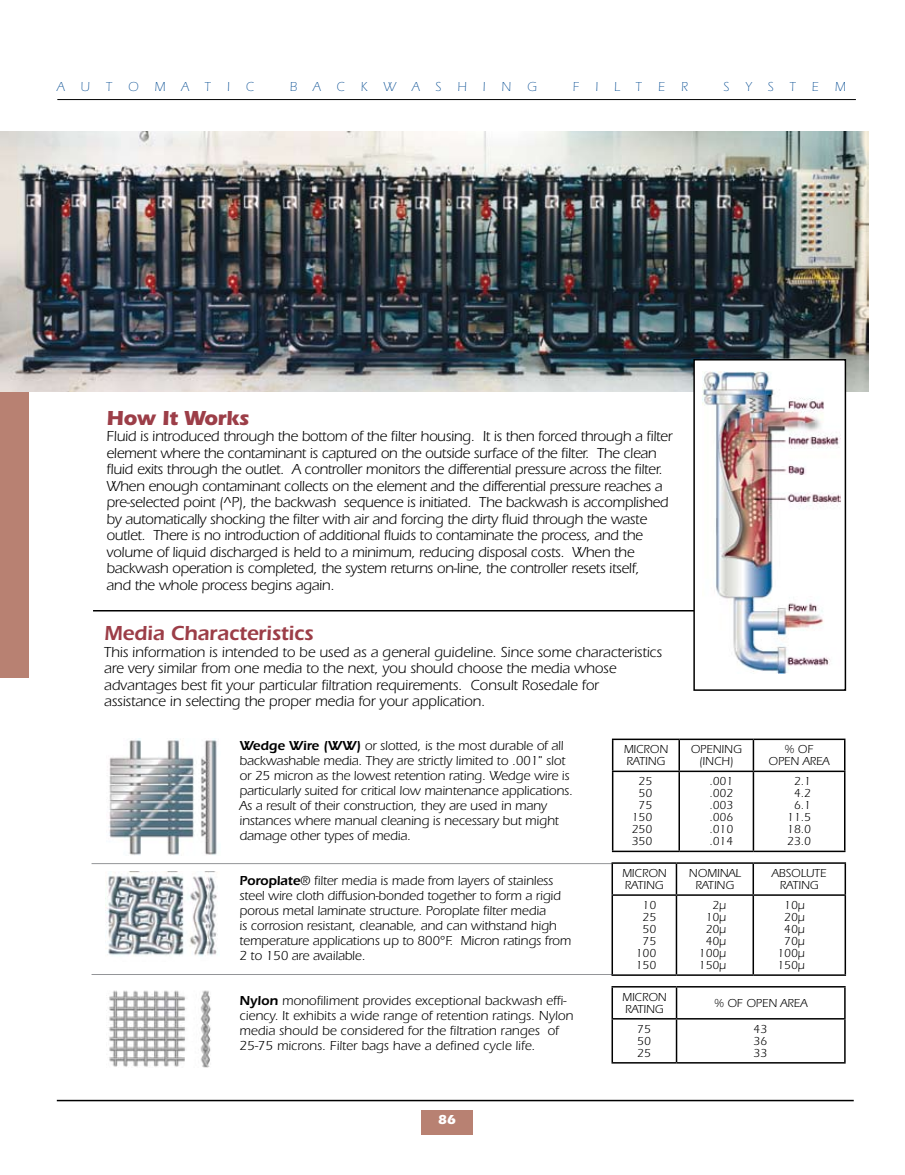
<style>
.page{position:relative;width:905px;height:1175px;background:#fff}
.page>*{position:absolute;margin:0;border:0;box-sizing:border-box;transform-origin:0 0}
.t1{font:600 21px "ITC Eras Std";letter-spacing:-.01em;color:#9c3e48}
.t2{font:700 21px "ITC Eras Std";letter-spacing:-.02em;color:#9c3e48}
.t3{font:15px/16.5px "ITC Eras Std";letter-spacing:-.02em;color:#000}
.t4{font:13.5px/15px "ITC Eras Std";letter-spacing:-.01em;color:#000}
.t5{font:300 13.5px "ITC Eras Std";color:#004990}
.t6{font:700 13.5px "ITC Eras Std";color:#fff}
.t7{font:12px/12px "ITC Eras Std";color:#000;text-align:center}
.s1{font-weight:600}
</style>
<div class="page">
<hr style="left:57px;top:1099px;width:796px;height:2px;background:#000">
<div style="left:0;top:133px;width:28px;height:545px;background:#b88172"></div>
<div style="left:421px;top:1110px;width:52px;height:24px;background:#b88172"></div>
<hr style="left:92px;top:863px;width:559px;height:1px;background:#939598">
<hr style="left:92px;top:974px;width:559px;height:1px;background:#939598">
<hr style="left:93px;top:610px;width:625px;height:1px;background:#000">
<img style="left:1px;top:131px;width:867px;height:261px">
<img style="left:108px;top:738px;width:109px;height:117px">
<svg style="left:613px;top:740px;width:231px;height:110px"></svg>
<hr style="left:612px;top:738px;width:67px;height:2px;background:#000">
<hr style="left:612px;top:740px;width:1px;height:30px;background:#000">
<hr style="left:679px;top:738px;width:74px;height:2px;background:#000">
<hr style="left:678px;top:740px;width:2px;height:30px;background:#000">
<hr style="left:753px;top:738px;width:92px;height:2px;background:#000">
<hr style="left:752px;top:740px;width:2px;height:30px;background:#000">
<hr style="left:844px;top:740px;width:1px;height:30px;background:#000">
<hr style="left:612px;top:770px;width:67px;height:2px;background:#000">
<hr style="left:612px;top:772px;width:1px;height:78px;background:#000">
<hr style="left:679px;top:770px;width:74px;height:2px;background:#000">
<hr style="left:678px;top:772px;width:2px;height:78px;background:#000">
<hr style="left:753px;top:770px;width:92px;height:2px;background:#000">
<hr style="left:752px;top:772px;width:2px;height:78px;background:#000">
<hr style="left:844px;top:772px;width:1px;height:78px;background:#000">
<hr style="left:612px;top:850px;width:67px;height:2px;background:#000">
<hr style="left:679px;top:850px;width:74px;height:2px;background:#000">
<hr style="left:753px;top:850px;width:92px;height:2px;background:#000">
<svg style="left:613px;top:987px;width:231px;height:75px"></svg>
<hr style="left:611px;top:986px;width:65px;height:1px;background:#000">
<hr style="left:611px;top:987px;width:2px;height:31px;background:#000">
<hr style="left:676px;top:986px;width:169px;height:1px;background:#000">
<hr style="left:675px;top:987px;width:2px;height:31px;background:#000">
<hr style="left:844px;top:987px;width:1px;height:31px;background:#000">
<hr style="left:611px;top:1018px;width:65px;height:1px;background:#000">
<hr style="left:611px;top:1019px;width:2px;height:43px;background:#000">
<hr style="left:676px;top:1018px;width:169px;height:1px;background:#000">
<hr style="left:675px;top:1019px;width:2px;height:43px;background:#000">
<hr style="left:844px;top:1019px;width:1px;height:43px;background:#000">
<hr style="left:611px;top:1062px;width:65px;height:1px;background:#000">
<hr style="left:676px;top:1062px;width:169px;height:1px;background:#000">
<div style="left:694px;top:360px;width:151px;height:330px;background:#fff"></div>
<div style="left:693px;top:359px;width:153px;height:332px;border:2px solid #000"></div>
<img style="left:702px;top:371px;width:138px;height:302px">
<svg style="left:613px;top:863px;width:231px;height:111px"></svg>
<hr style="left:611px;top:862px;width:65px;height:1px;background:#000">
<hr style="left:611px;top:863px;width:2px;height:31px;background:#000">
<hr style="left:676px;top:862px;width:77px;height:1px;background:#000">
<hr style="left:675px;top:863px;width:2px;height:31px;background:#000">
<hr style="left:753px;top:862px;width:93px;height:1px;background:#000">
<hr style="left:752px;top:863px;width:2px;height:31px;background:#000">
<hr style="left:844px;top:863px;width:2px;height:31px;background:#000">
<hr style="left:611px;top:894px;width:65px;height:1px;background:#000">
<hr style="left:611px;top:895px;width:2px;height:79px;background:#000">
<hr style="left:676px;top:894px;width:77px;height:1px;background:#000">
<hr style="left:675px;top:895px;width:2px;height:79px;background:#000">
<hr style="left:753px;top:894px;width:93px;height:1px;background:#000">
<hr style="left:752px;top:895px;width:2px;height:79px;background:#000">
<hr style="left:844px;top:895px;width:2px;height:79px;background:#000">
<hr style="left:611px;top:974px;width:65px;height:1px;background:#000">
<hr style="left:676px;top:974px;width:77px;height:1px;background:#000">
<hr style="left:753px;top:974px;width:93px;height:1px;background:#000">
<img style="left:105px;top:872px;width:113px;height:84px">
<img style="left:108px;top:990px;width:103px;height:78px">
<hr style="left:57px;top:99px;width:798px;height:1px;background:#000">
<p class="t5" style="left:57px;top:79px;width:198px">A U T O M A T I C</p>
<p class="t5" style="left:290px;top:79px;width:249px">B A C K W A S H I N G</p>
<p class="t5" style="left:572px;top:79px;width:116px">F I L T E R</p>
<p class="t5" style="left:723px;top:79px;width:124px">S Y S T E M</p>
<h1 class="t2" style="left:106px;top:405px;width:144px">How It Works</h1>
<p class="t3" style="left:106px;top:428px;width:567px">Fluid is introduced through the bottom of the filter housing. It is then forced through a filter element where the contaminant is captured on the outside surface of the filter. The clean fluid exits through the outlet. A controller monitors the differential pressure across the filter.<br>When enough contaminant collects on the element and the differential pressure reaches a pre-selected point (^P), the backwash sequence is initiated. The backwash is accomplished by automatically shocking the filter with air and forcing the dirty fluid through the waste outlet. There is no introduction of additional fluids to contaminate the process, and the volume of liquid discharged is held to a minimum, reducing disposal costs. When the backwash operation is completed, the system returns on-line, the controller resets itself,<br>and the whole process begins again.</p>
<h1 class="t1" style="left:104px;top:621px;width:211px">Media Characteristics</h1>
<p class="t3" style="left:104px;top:644px;width:559px">This information is intended to be used as a general guideline. Since some characteristics are very similar from one media to the next, you should choose the media whose advantages best fit your particular filtration requirements. Consult Rosedale for assistance in selecting the proper media for your application.</p>
<p class="t4" style="left:239px;top:737px;width:335px"><span class="s1">Wedge Wire (WW)</span> or slotted, is the most durable of all backwashable media. They are strictly limited to .001" slot or 25 micron as the lowest retention rating. Wedge wire is particularly suited for critical low maintenance applications.<br>As a result of their construction, they are used in many instances where manual cleaning is necessary but might damage other types of media.</p>
<p class="t4" style="left:239px;top:872px;width:333px"><span class="s1">Poroplate</span>® filter media is made from layers of stainless steel wire cloth diffusion-bonded together to form a rigid porous metal laminate structure. Poroplate filter media<br>is corrosion resistant, cleanable, and can withstand high temperature applications up to 800°F. Micron ratings from 2 to 150 are available.</p>
<p class="t4" style="left:239px;top:992px;width:335px"><span class="s1">Nylon</span> monofiliment provides exceptional backwash effi&shy;ciency. It exhibits a wide range of retention ratings. Nylon media should be considered for the filtration ranges of 25-75 microns. Filter bags have a defined cycle life.</p>
<p class="t6" style="left:438px;top:1111px;width:20px">86</p>
<p class="t7" style="left:623px;top:743px;width:46px;text-align:left">MICRON<br>RATING</p>
<p class="t7" style="left:690px;top:743px;width:53px">OPENING (INCH)</p>
<p class="t7" style="left:768px;top:743px;width:62px">% OF<br>OPEN AREA</p>
<p class="t7" style="left:632px;top:775px;width:22px">25<br>50<br>75<br>150<br>250<br>350</p>
<p class="t7" style="left:709px;top:775px;width:25px;text-align:justify">.001 .002 .003 .006 .010 .014</p>
<p class="t7" style="left:787px;top:775px;width:25px">2.1<br>4.2<br>6.1<br>11.5<br>18.0<br>23.0</p>
<p class="t7" style="left:622px;top:867px;width:46px;text-align:left">MICRON<br>RATING</p>
<p class="t7" style="left:689px;top:867px;width:53px">NOMINAL<br>RATING</p>
<p class="t7" style="left:772px;top:867px;width:56px">ABSOLUTE<br>RATING</p>
<p class="t7" style="left:635px;top:899px;width:22px">10<br>25<br>50<br>75<br>100<br>150</p>
<p class="t7" style="left:699px;top:899px;width:29px;text-align:right">2µ<br>10µ<br>20µ<br>40µ<br>100µ<br>150µ</p>
<p class="t7" style="left:777px;top:899px;width:29px">10µ<br>20µ<br>40µ<br>70µ<br>100µ<br>150µ</p>
<p class="t7" style="left:622px;top:991px;width:46px;text-align:left">MICRON<br>RATING</p>
<p class="t7" style="left:714px;top:997px;width:95px">% OF OPEN AREA</p>
<p class="t7" style="left:637px;top:1023px;width:15px;text-align:justify">75<br>50<br>25</p>
<p class="t7" style="left:753px;top:1023px;width:15px;text-align:justify">43<br>36<br>33</p>
</div>
